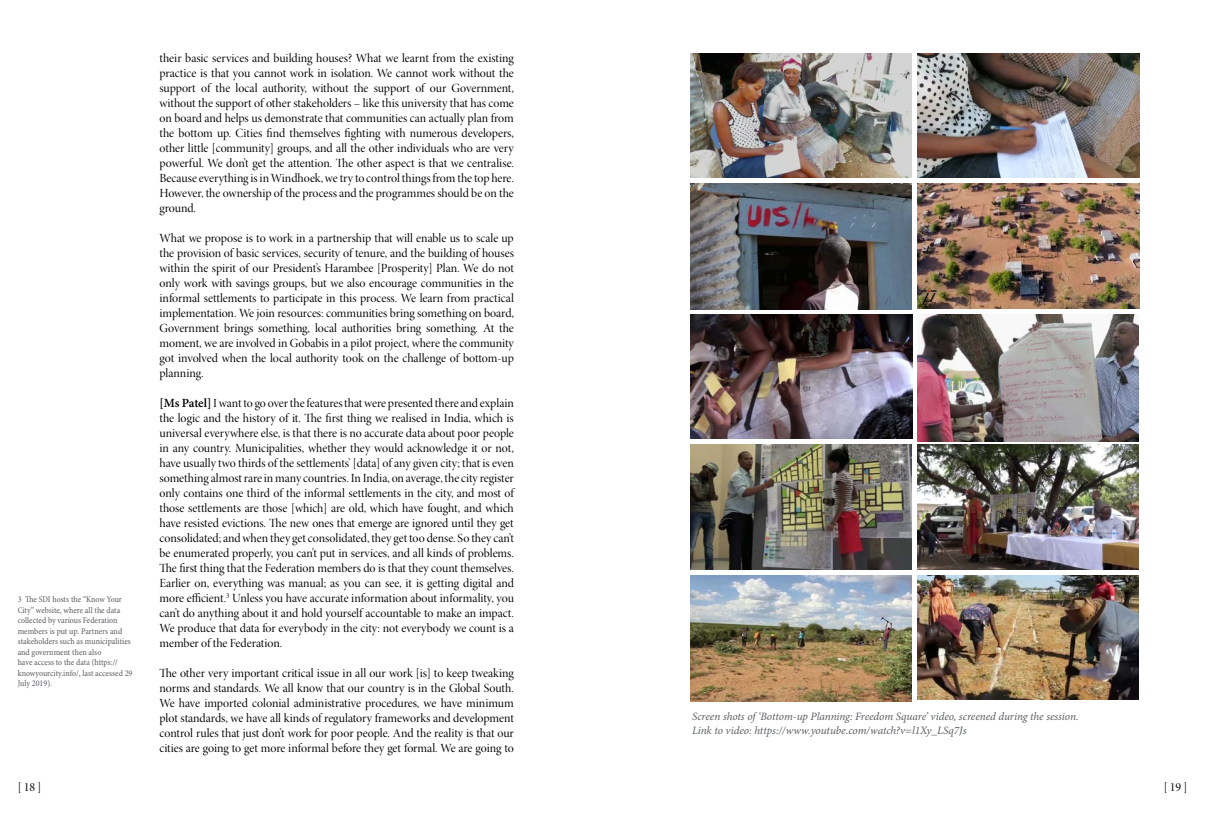
<style>
.page{position:relative;width:1205px;height:815px;background:#fff}
.page>*{position:absolute;margin:0;border:0;box-sizing:border-box;transform-origin:0 0}
.t1{font:12.5px/15px "Minion Pro Disp";letter-spacing:-.005em;color:#000;text-align:justify}
.t2{font:italic 11.25px/13.5px "Minion Pro";letter-spacing:-.005em;color:#5b5f62}
.t3{font:condensed 8.75px/10.5px "Minion Pro";letter-spacing:-.005em;color:#5b5f62}
.s1{font-family:"Minion Pro";font-weight:600}
</style>
<div class="page">
<img style="left:690px;top:53px;width:221px;height:124px">
<img style="left:918px;top:53px;width:221px;height:125px">
<img style="left:690px;top:184px;width:221px;height:126px">
<img style="left:918px;top:184px;width:221px;height:124px">
<img style="left:690px;top:314px;width:222px;height:125px">
<img style="left:918px;top:314px;width:220px;height:128px">
<img style="left:690px;top:445px;width:221px;height:124px">
<img style="left:918px;top:445px;width:221px;height:124px">
<img style="left:690px;top:576px;width:221px;height:125px">
<img style="left:918px;top:576px;width:221px;height:124px">
<p class="t3" style="left:18px;top:594px;width:116px">3 The SDI hosts the “Know Your<br>City” website, where all the data collected by various Federation members is put up. Partners and stakeholders such as municipalities and government then also<br>have access to the data (https:// knowyourcity.info/, last accessed 29<br>July 2019).</p>
<p class="t1" style="left:159px;top:51px;width:356px">their basic services and building houses? What we learnt from the existing practice is that you cannot work in isolation. We cannot work without the support of the local authority, without the support of our Government, without the support of other stakeholders – like this university that has come on board and helps us demonstrate that communities can actually plan from the bottom up. Cities find themselves fighting with numerous developers, other little [community] groups, and all the other individuals who are very powerful. We don’t get the attention. The other aspect is that we centralise.<br>Because everything is in Windhoek, we try to control things from the top here.<br>However, the ownership of the process and the programmes should be on the ground.</p>
<p class="t1" style="left:159px;top:231px;width:356px">What we propose is to work in a partnership that will enable us to scale up the provision of basic services, security of tenure, and the building of houses within the spirit of our President’s Harambee [Prosperity] Plan. We do not only work with savings groups, but we also encourage communities in the informal settlements to participate in this process. We learn from practical implementation. We join resources: communities bring something on board, Government brings something, local authorities bring something. At the moment, we are involved in Gobabis in a pilot project, where the community got involved when the local authority took on the challenge of bottom-up planning.</p>
<p class="t1" style="left:159px;top:396px;width:356px"><span class="s1">[Ms Patel]</span> I want to go over the features that were presented there and explain the logic and the history of it. The first thing we realised in India, which is universal everywhere else, is that there is no accurate data about poor people in any country. Municipalities, whether they would acknowledge it or not, have usually two thirds of the settlements’ [data] of any given city; that is even something almost rare in many countries. In India, on average, the city register only contains one third of the informal settlements in the city, and most of those settlements are those [which] are old, which have fought, and which have resisted evictions. The new ones that emerge are ignored until they get consolidated; and when they get consolidated, they get too dense. So they can’t be enumerated properly, you can’t put in services, and all kinds of problems.<br>The first thing that the Federation members do is that they count themselves.<br>Earlier on, everything was manual; as you can see, it is getting digital and more efficient.<sup>3</sup> Unless you have accurate information about informality, you can’t do anything about it and hold yourself accountable to make an impact.<br>We produce that data for everybody in the city: not everybody we count is a member of the Federation.</p>
<p class="t1" style="left:159px;top:666px;width:356px">The other very important critical issue in all our work [is] to keep tweaking norms and standards. We all know that our country is in the Global South.<br>We have imported colonial administrative procedures, we have minimum plot standards, we have all kinds of regulatory frameworks and development control rules that just don’t work for poor people. And the reality is that our cities are going to get more informal before they get formal. We are going to</p>
<p class="t2" style="left:692px;top:710px;width:388px">Screen shots of ‘Bottom-up Planning: Freedom Square’ video, screened during the session.<br>Link to video: https://www.youtube.com/watch?v=l1Xy_LSq7Js</p>
<p class="t1" style="left:18px;top:780px;width:25px">[ 18 ]</p>
<p class="t1" style="left:1163px;top:780px;width:25px">[ 19 ]</p>
</div>
